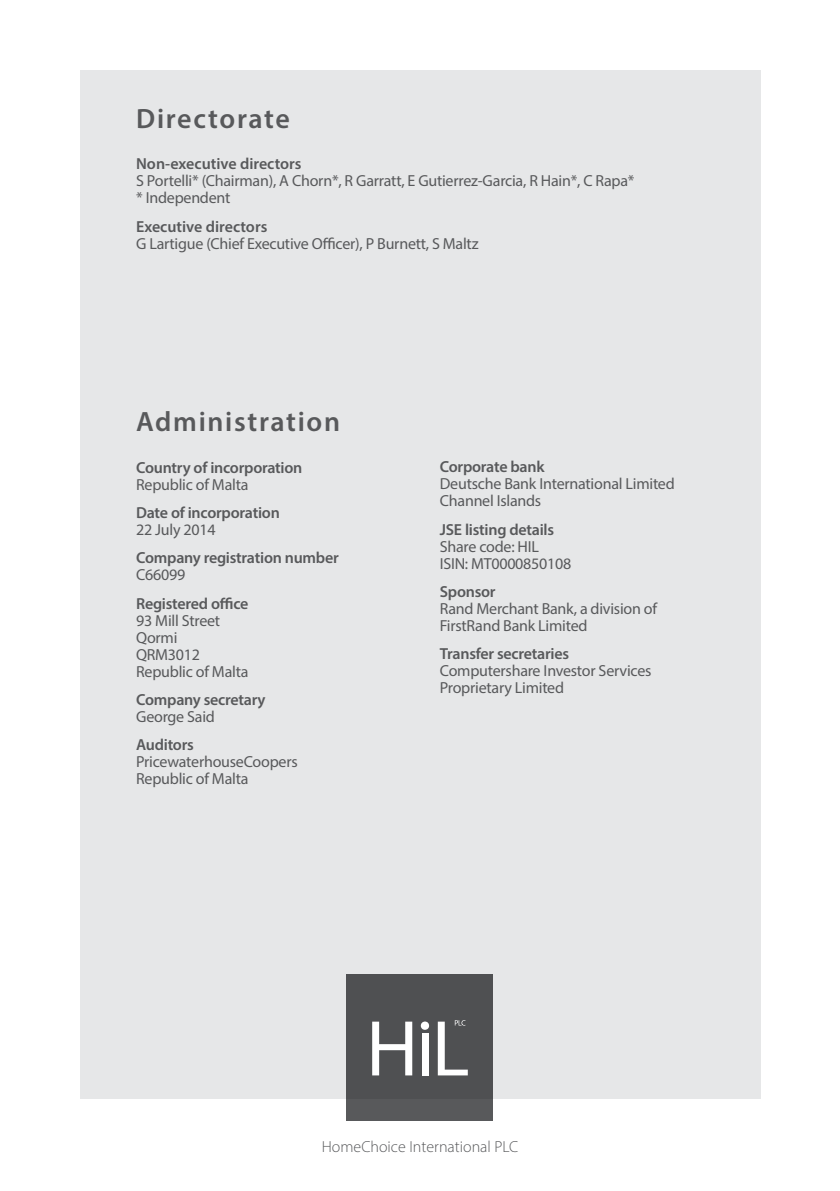
<style>
.page{position:relative;width:840px;height:1191px;background:#fff}
.page>*{position:absolute;margin:0;border:0;box-sizing:border-box;transform-origin:0 0}
.t1{font:600 28px "Myriad Pro";letter-spacing:.06em;color:#58595b}
.t2{font:16px/17px "Myriad Pro";letter-spacing:-.015em;color:#58595b}
.t3{font:600 16px "Myriad Pro";letter-spacing:-.015em;color:#58595b}
.t4{font:300 16px "Myriad Pro";color:#58595b}
</style>
<div class="page">
<div style="left:79px;top:70px;width:681px;height:1028px;background:#e6e7e8"></div>
<div style="left:346px;top:974px;width:147px;height:147px;background:#4f5052"></div>
<svg style="left:372px;top:1021px;width:40px;height:54px"></svg>
<div style="left:421px;top:1032px;width:7px;height:43px;background:#fff"></div>
<div style="left:420px;top:1021px;width:9px;height:8px;background:#fff;border-radius:50%"></div>
<svg style="left:437px;top:1020px;width:30px;height:55px"></svg>
<h1 class="t1" style="left:136px;top:101px;width:155px">Directorate</h1>
<p class="t3" style="left:136px;top:154px;width:167px">Non-executive directors</p>
<p class="t2" style="left:136px;top:172px;width:499px">S Portelli* (Chairman), A Chorn*, R Garratt, E Gutierrez-Garcia, R Hain*, C Rapa* * Independent</p>
<p class="t3" style="left:136px;top:216px;width:133px">Executive directors</p>
<p class="t2" style="left:136px;top:235px;width:344px">G Lartigue (Chief Executive Officer), P Burnett, S Maltz</p>
<h1 class="t1" style="left:136px;top:404px;width:205px">Administration</h1>
<p class="t3" style="left:136px;top:457px;width:168px">Country of incorporation</p>
<p class="t2" style="left:136px;top:475px;width:114px">Republic of Malta</p>
<p class="t3" style="left:136px;top:502px;width:145px">Date of incorporation</p>
<p class="t2" style="left:136px;top:521px;width:81px">22 July 2014</p>
<p class="t3" style="left:136px;top:547px;width:204px">Company registration number</p>
<p class="t2" style="left:136px;top:566px;width:51px">C66099</p>
<p class="t3" style="left:136px;top:593px;width:114px">Registered office</p>
<p class="t2" style="left:136px;top:611px;width:114px">93 Mill Street<br>Qormi<br>QRM3012<br>Republic of Malta</p>
<p class="t3" style="left:136px;top:689px;width:131px">Company secretary</p>
<p class="t2" style="left:136px;top:708px;width:80px">George Said</p>
<p class="t3" style="left:136px;top:734px;width:59px">Auditors</p>
<p class="t2" style="left:136px;top:753px;width:163px">PricewaterhouseCoopers<br>Republic of Malta</p>
<p class="t3" style="left:439px;top:457px;width:106px">Corporate bank</p>
<p class="t2" style="left:439px;top:475px;width:236px">Deutsche Bank International Limited<br>Channel Islands</p>
<p class="t3" style="left:439px;top:519px;width:116px">JSE listing details</p>
<p class="t2" style="left:439px;top:537px;width:133px">Share code: HIL<br>ISIN: MT0000850108</p>
<p class="t3" style="left:439px;top:581px;width:57px">Sponsor</p>
<p class="t2" style="left:439px;top:600px;width:219px">Rand Merchant Bank, a division of<br>FirstRand Bank Limited</p>
<p class="t3" style="left:439px;top:644px;width:131px">Transfer secretaries</p>
<p class="t2" style="left:439px;top:662px;width:213px">Computershare Investor Services<br>Proprietary Limited</p>
<p class="t4" style="left:321px;top:1137px;width:198px">HomeChoice International PLC</p>
</div>
